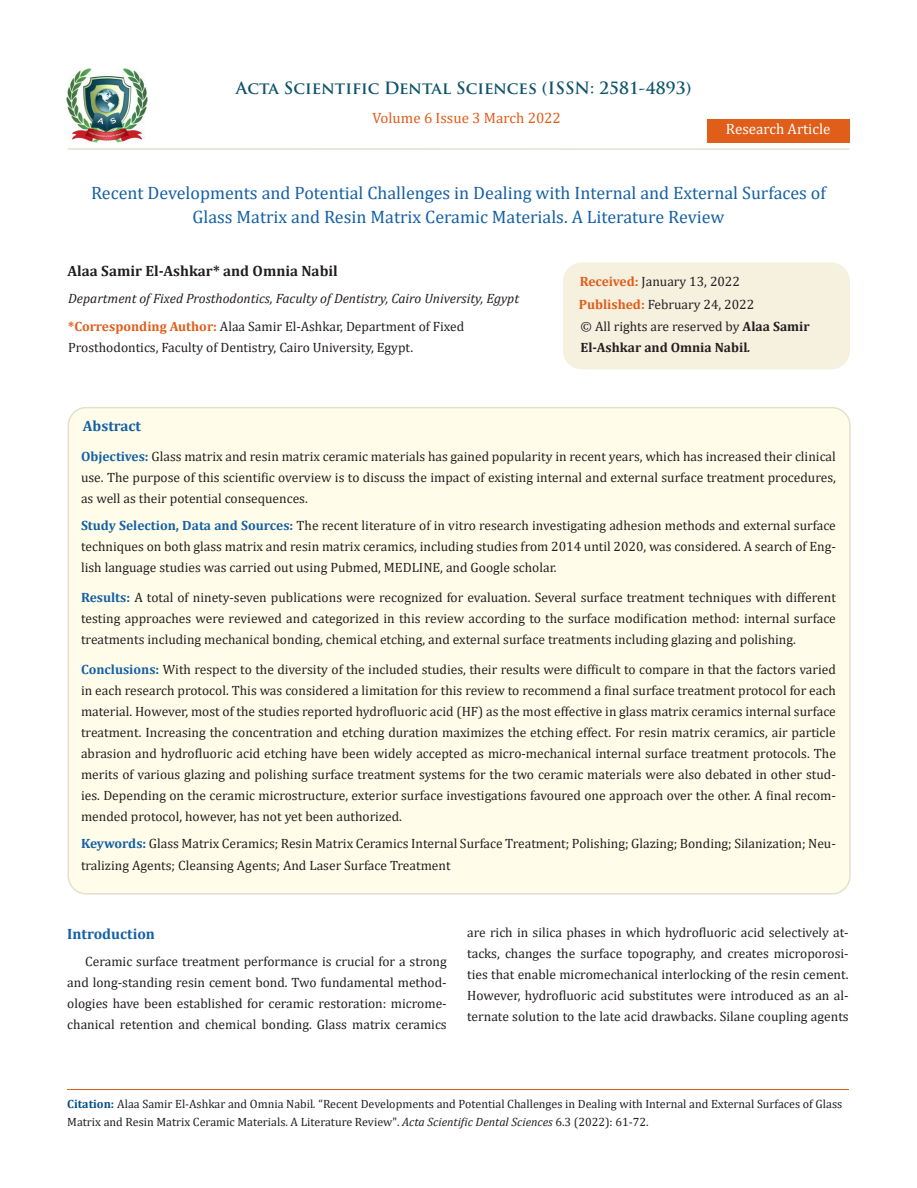
<style>
.page{position:relative;width:917px;height:1188px;background:#fff}
.page>*{position:absolute;margin:0;border:0;box-sizing:border-box;transform-origin:0 0}
.t1{font:18px/24px "Cambria";color:#1560a6;text-align:center}
.t2{font:700 16.5px "Trajan Pro";color:#0e546a}
.t3{font:700 15px "Cambria";color:#231f20}
.t4{font:15px "Cambria";color:#e05d1a}
.t5{font:700 15px "Cambria";color:#1560a6}
.t6{font:15px "Cambria";color:#fff}
.t7{font:13.5px/21px "Cambria";color:#231f20;text-align:justify}
.t8{font:italic 13.5px "Cambria";color:#231f20}
.t9{font:700 13.5px "Cambria";color:#231f20}
.t10{font:12px/18px "Cambria";color:#231f20}
.s1{font-weight:700;color:#e05d1a}
.s2{font-weight:700}
.s3{font-style:italic}
.s4{font-weight:700;color:#1560a6}
.s5{font-weight:700;color:#035089}
</style>
<div class="page">
<img style="left:67px;top:68px;width:80px;height:74px">
<div style="left:707px;top:119px;width:142px;height:23px;background:#e05d1a"></div>
<div style="left:563px;top:263px;width:286px;height:106px;background:#f6f0df;border-radius:18px"></div>
<div style="left:563px;top:262px;width:286px;height:107px;border:2px solid #f6f0df;border-radius:18px"></div>
<div style="left:68px;top:408px;width:781px;height:486px;background:#fffde9;border-radius:18px"></div>
<hr style="left:67px;top:148px;width:782px;height:2px;background:#e5dfce">
<hr style="left:67px;top:1089px;width:782px;height:1px;background:#e05d1a">
<p class="t2" style="left:236px;top:77px;width:457px">Acta Scientific Dental Sciences (ISSN: 2581-4893)</p>
<p class="t4" style="left:372px;top:109px;width:190px">Volume 6 Issue 3 March 2022</p>
<p class="t6" style="left:726px;top:120px;width:106px">Research Article</p>
<p class="t1" style="left:91px;top:181px;width:736px">Recent Developments and Potential Challenges in Dealing with Internal and External Surfaces of<br>Glass Matrix and Resin Matrix Ceramic Materials. A Literature Review</p>
<p class="t3" style="left:67px;top:260px;width:272px">Alaa Samir El-Ashkar* and Omnia Nabil</p>
<p class="t8" style="left:68px;top:289px;width:452px">Department of Fixed Prosthodontics, Faculty of Dentistry, Cairo University, Egypt</p>
<p class="t7" style="left:68px;top:316px;width:397px"><span class="s1">*Corresponding Author:</span> Alaa Samir El-Ashkar, Department of Fixed</p>
<p class="t7" style="left:68px;top:337px;width:346px">Prosthodontics, Faculty of Dentistry, Cairo University, Egypt.</p>
<p class="t7" style="left:579px;top:271px;width:162px"><span class="s1">Received:</span> January 13, 2022</p>
<p class="t7" style="left:578px;top:294px;width:177px"><span class="s1">Published:</span> February 24, 2022</p>
<p class="t7" style="left:580px;top:316px;width:231px">© All rights are reserved by <span class="s2">Alaa Samir</span></p>
<p class="t9" style="left:580px;top:338px;width:171px">El-Ashkar and Omnia Nabil<span class="s3">.</span></p>
<p class="t5" style="left:83px;top:415px;width:60px">Abstract</p>
<p class="t7" style="left:81px;top:445px;width:756px"><span class="s4">Objectives:</span> Glass matrix and resin matrix ceramic materials has gained popularity in recent years, which has increased their clinical use. The purpose of this scientific overview is to discuss the impact of existing internal and external surface treatment procedures, as well as their potential consequences.</p>
<p class="t7" style="left:81px;top:514px;width:756px"><span class="s4">Study Selection, Data and Sources:</span> The recent literature of in vitro research investigating adhesion methods and external surface techniques on both glass matrix and resin matrix ceramics, including studies from 2014 until 2020, was considered. A search of Eng&shy;lish language studies was carried out using Pubmed, MEDLINE, and Google scholar.</p>
<p class="t7" style="left:81px;top:586px;width:756px"><span class="s4">Results:</span> A total of ninety-seven publications were recognized for evaluation. Several surface treatment techniques with different testing approaches were reviewed and categorized in this review according to the surface modification method: internal surface treatments including mechanical bonding, chemical etching, and external surface treatments including glazing and polishing.</p>
<p class="t7" style="left:81px;top:658px;width:756px"><span class="s4">Conclusions:</span> With respect to the diversity of the included studies, their results were difficult to compare in that the factors varied in each research protocol. This was considered a limitation for this review to recommend a final surface treatment protocol for each material. However, most of the studies reported hydrofluoric acid (HF) as the most effective in glass matrix ceramics internal surface treatment. Increasing the concentration and etching duration maximizes the etching effect. For resin matrix ceramics, air particle abrasion and hydrofluoric acid etching have been widely accepted as micro-mechanical internal surface treatment protocols. The merits of various glazing and polishing surface treatment systems for the two ceramic materials were also debated in other stud&shy;ies. Depending on the ceramic microstructure, exterior surface investigations favoured one approach over the other. A final recom&shy;mended protocol, however, has not yet been authorized.</p>
<p class="t7" style="left:81px;top:832px;width:756px;line-height:22.5px"><span class="s4">Keywords:</span> Glass Matrix Ceramics; Resin Matrix Ceramics Internal Surface Treatment; Polishing; Glazing; Bonding; Silanization; Neu&shy;tralizing Agents; Cleansing Agents; And Laser Surface Treatment</p>
<p class="t5" style="left:67px;top:923px;width:89px">Introduction</p>
<p class="t7" style="left:67px;top:951px;width:381px;text-indent:18px">Ceramic surface treatment performance is crucial for a strong and long-standing resin cement bond. Two fundamental method&shy;ologies have been established for ceramic restoration: microme&shy;chanical retention and chemical bonding. Glass matrix ceramics</p>
<p class="t7" style="left:467px;top:922px;width:383px">are rich in silica phases in which hydrofluoric acid selectively at&shy;tacks, changes the surface topography, and creates microporosi&shy;ties that enable micromechanical interlocking of the resin cement.<br>However, hydrofluoric acid substitutes were introduced as an al&shy;ternate solution to the late acid drawbacks. Silane coupling agents</p>
<p class="t10" style="left:67px;top:1095px;width:776px"><span class="s5">Citation:</span> Alaa Samir El-Ashkar and Omnia Nabil<span class="s3">.</span> “Recent Developments and Potential Challenges in Dealing with Internal and External Surfaces of Glass<br>Matrix and Resin Matrix Ceramic Materials. A Literature Review". <span class="s3">Acta Scientific Dental Sciences</span> 6.3 (2022): 61-72.</p>
</div>
